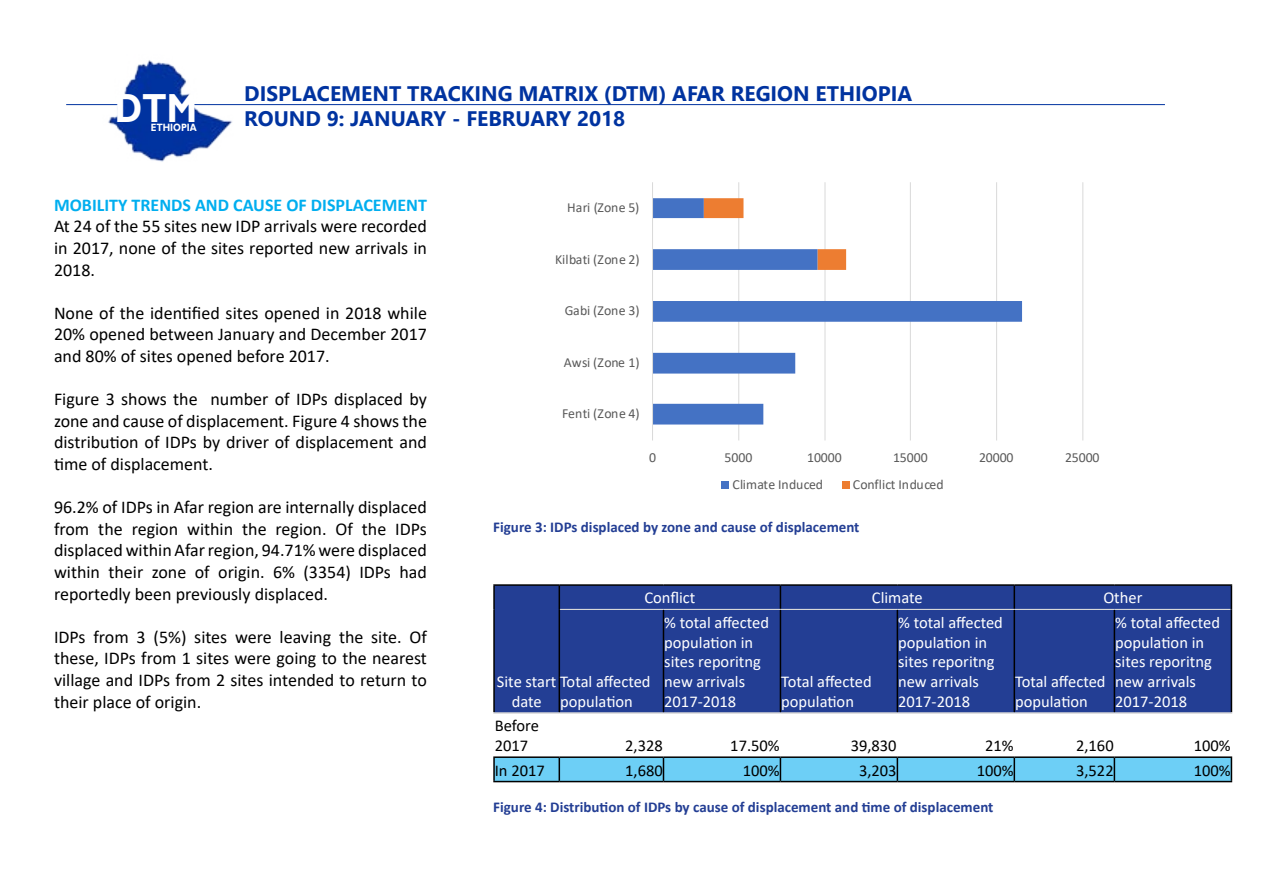
<style>
.page{position:relative;width:1263px;height:893px;background:#fff}
.page>*{position:absolute;margin:0;border:0;box-sizing:border-box;transform-origin:0 0}
.t1{font:700 40.65px "Gill Sans";color:#fff;scale:.84 1}
.t2{font:700 21px "Nirmala UI";color:#0033a0}
.t3{font:18px/21.6px "Calibri";color:#000;text-align:justify}
.t4{font:700 18px "Calibri";color:#00aeef}
.t5{font:16.5px/19.8px "Calibri";color:#fff}
.t6{font:16.5px/19.8px "Calibri";color:#000}
.t7{font:700 15px "Calibri";color:#233e94}
.t8{font:13.8px "Calibri";letter-spacing:-.005em;color:#595959}
.t9{font:13.8px "Calibri";letter-spacing:.02em;color:#595959}
.t10{font:700 10.65px "Gill Sans";color:#fff;scale:.84 1}
</style>
<div class="page">
<img style="left:66px;top:60px;width:212px;height:102px">
<hr style="left:66px;top:104px;width:1099px;height:1px;background:#0033a0">
<div style="left:495px;top:586px;width:736px;height:126px;background:#233e94"></div>
<svg style="left:559px;top:586px;width:1px;height:23px"></svg>
<hr style="left:559px;top:609px;width:1px;height:103px;background:#000">
<svg style="left:780px;top:586px;width:1px;height:23px"></svg>
<hr style="left:1013px;top:586px;width:2px;height:23px;background:#000">
<hr style="left:663px;top:610px;width:1px;height:102px;background:#000">
<hr style="left:780px;top:610px;width:1px;height:102px;background:#000">
<hr style="left:897px;top:610px;width:1px;height:102px;background:#000">
<hr style="left:1013px;top:610px;width:2px;height:102px;background:#000">
<hr style="left:1114px;top:610px;width:1px;height:102px;background:#000">
<hr style="left:560px;top:609px;width:103px;height:1px;background:#d8d8d8">
<hr style="left:663px;top:609px;width:117px;height:1px;background:#d8d8d8">
<hr style="left:780px;top:609px;width:117px;height:1px;background:#d8d8d8">
<hr style="left:897px;top:609px;width:117px;height:1px;background:#d8d8d8">
<hr style="left:1014px;top:609px;width:100px;height:1px;background:#d8d8d8">
<hr style="left:1114px;top:609px;width:117px;height:1px;background:#d8d8d8">
<hr style="left:493px;top:584px;width:66px;height:2px;background:#000">
<hr style="left:493px;top:586px;width:2px;height:23px;background:#000">
<hr style="left:493px;top:609px;width:2px;height:103px;background:#000">
<hr style="left:559px;top:584px;width:104px;height:2px;background:#000">
<hr style="left:663px;top:584px;width:117px;height:2px;background:#000">
<hr style="left:780px;top:584px;width:117px;height:2px;background:#000">
<hr style="left:897px;top:584px;width:117px;height:2px;background:#000">
<hr style="left:1014px;top:584px;width:100px;height:2px;background:#000">
<hr style="left:1114px;top:584px;width:118px;height:2px;background:#000">
<svg style="left:1231px;top:586px;width:1px;height:23px"></svg>
<hr style="left:1231px;top:609px;width:1px;height:103px;background:#000">
<hr style="left:493px;top:756px;width:66px;height:2px;background:#000">
<hr style="left:663px;top:756px;width:117px;height:2px;background:#000">
<hr style="left:780px;top:756px;width:117px;height:2px;background:#000">
<hr style="left:897px;top:756px;width:117px;height:2px;background:#000">
<hr style="left:1014px;top:756px;width:100px;height:2px;background:#000">
<hr style="left:1114px;top:756px;width:118px;height:2px;background:#000">
<hr style="left:559px;top:756px;width:104px;height:2px;background:#000">
<hr style="left:493px;top:712px;width:66px;height:2px;background:#d8d8d8">
<hr style="left:559px;top:712px;width:104px;height:2px;background:#d8d8d8">
<hr style="left:663px;top:712px;width:117px;height:2px;background:#d8d8d8">
<hr style="left:780px;top:712px;width:117px;height:2px;background:#d8d8d8">
<hr style="left:897px;top:712px;width:117px;height:2px;background:#d8d8d8">
<hr style="left:1014px;top:712px;width:100px;height:2px;background:#d8d8d8">
<hr style="left:1114px;top:712px;width:118px;height:2px;background:#d8d8d8">
<hr style="left:493px;top:758px;width:2px;height:23px;background:#000">
<svg style="left:494px;top:757px;width:738px;height:24px;background:#66c2e6"></svg>
<hr style="left:493px;top:781px;width:66px;height:1px;background:#000">
<hr style="left:559px;top:781px;width:104px;height:1px;background:#000">
<hr style="left:663px;top:781px;width:117px;height:1px;background:#000">
<hr style="left:780px;top:781px;width:117px;height:1px;background:#000">
<hr style="left:897px;top:781px;width:117px;height:1px;background:#000">
<hr style="left:1014px;top:781px;width:100px;height:1px;background:#000">
<hr style="left:1114px;top:781px;width:118px;height:1px;background:#000">
<svg style="left:652px;top:182px;width:432px;height:307px"></svg>
<h1 class="t1" style="left:115px;top:84px;width:100px">DTM</h1>
<p class="t10" style="left:151px;top:121px;width:57px">ETHIOPIA</p>
<p class="t2" style="left:244px;top:76px;width:669px">DISPLACEMENT TRACKING MATRIX (DTM) AFAR REGION ETHIOPIA</p>
<p class="t2" style="left:244px;top:101px;width:382px">ROUND 9: JANUARY - FEBRUARY 2018</p>
<p class="t4" style="left:54px;top:192px;width:374px">MOBILITY TRENDS AND CAUSE OF DISPLACEMENT</p>
<p class="t3" style="left:54px;top:215px;width:374px">At 24 of the 55 sites new IDP arrivals were recorded in 2017, none of the sites reported new arrivals in 2018.</p>
<p class="t3" style="left:54px;top:302px;width:374px">None of the identified sites opened in 2018 while 20% opened between January and December 2017 and 80% of sites opened before 2017.</p>
<p class="t3" style="left:54px;top:388px;width:374px">Figure 3 shows the number of IDPs displaced by zone and cause of displacement. Figure 4 shows the distribution of IDPs by driver of displacement and time of displacement.</p>
<p class="t3" style="left:54px;top:496px;width:374px">96.2% of IDPs in Afar region are internally displaced from the region within the region. Of the IDPs displaced within Afar region, 94.71% were displaced within their zone of origin. 6% (3354) IDPs had reportedly been previously displaced.</p>
<p class="t3" style="left:54px;top:626px;width:374px">IDPs from 3 (5%) sites were leaving the site. Of these, IDPs from 1 sites were going to the nearest village and IDPs from 2 sites intended to return to their place of origin.</p>
<p class="t8" style="left:567px;top:198px;width:74px">Hari (Zone 5)</p>
<p class="t9" style="left:555px;top:249px;width:86px">Kilbati (Zone 2)</p>
<p class="t8" style="left:565px;top:301px;width:76px">Gabi (Zone 3)</p>
<p class="t8" style="left:564px;top:353px;width:77px">Awsi (Zone 1)</p>
<p class="t8" style="left:562px;top:404px;width:79px">Fenti (Zone 4)</p>
<p class="t8" style="left:649px;top:448px;width:8px">0</p>
<p class="t8" style="left:725px;top:448px;width:29px">5000</p>
<p class="t8" style="left:807px;top:448px;width:36px">10000</p>
<p class="t8" style="left:893px;top:448px;width:36px">15000</p>
<p class="t8" style="left:979px;top:448px;width:36px">20000</p>
<p class="t8" style="left:1065px;top:448px;width:36px">25000</p>
<p class="t8" style="left:732px;top:475px;width:92px">Climate Induced</p>
<p class="t8" style="left:853px;top:475px;width:92px">Conflict Induced</p>
<p class="t7" style="left:493px;top:517px;width:368px">Figure 3: IDPs displaced by zone and cause of displacement</p>
<p class="t5" style="left:644px;top:588px;width:53px">Conflict</p>
<p class="t5" style="left:872px;top:588px;width:52px">Climate</p>
<p class="t5" style="left:1103px;top:588px;width:41px">Other</p>
<p class="t5" style="left:512px;top:671px;width:140px;text-indent:-15px">Site start Total affected date</p>
<p class="t5" style="left:560px;top:691px;width:74px">population</p>
<p class="t5" style="left:664px;top:612px;width:106px">% total affected population in sites reporitng new arrivals<br>2017-2018</p>
<p class="t5" style="left:781px;top:671px;width:92px">Total affected population</p>
<p class="t5" style="left:898px;top:612px;width:106px">% total affected population in sites reporitng new arrivals<br>2017-2018</p>
<p class="t5" style="left:1015px;top:671px;width:92px">Total affected population</p>
<p class="t5" style="left:1115px;top:612px;width:106px">% total affected population in sites reporitng new arrivals<br>2017-2018</p>
<p class="t6" style="left:495px;top:716px;width:46px">Before<br>2017</p>
<p class="t6" style="left:625px;top:735px;width:39px">2,328</p>
<p class="t6" style="left:730px;top:735px;width:51px">17.50%</p>
<p class="t6" style="left:851px;top:735px;width:47px">39,830</p>
<p class="t6" style="left:985px;top:735px;width:30px">21%</p>
<p class="t6" style="left:1076px;top:735px;width:39px">2,160</p>
<p class="t6" style="left:1194px;top:735px;width:38px">100%</p>
<p class="t6" style="left:495px;top:760px;width:52px">In 2017</p>
<p class="t6" style="left:625px;top:760px;width:39px">1,680</p>
<p class="t6" style="left:743px;top:760px;width:38px">100%</p>
<p class="t6" style="left:859px;top:760px;width:39px">3,203</p>
<p class="t6" style="left:977px;top:760px;width:38px">100%</p>
<p class="t6" style="left:1076px;top:760px;width:39px">3,522</p>
<p class="t6" style="left:1194px;top:760px;width:38px">100%</p>
<p class="t7" style="left:493px;top:796px;width:502px">Figure 4: Distribution of IDPs by cause of displacement and time of displacement</p>
</div>
